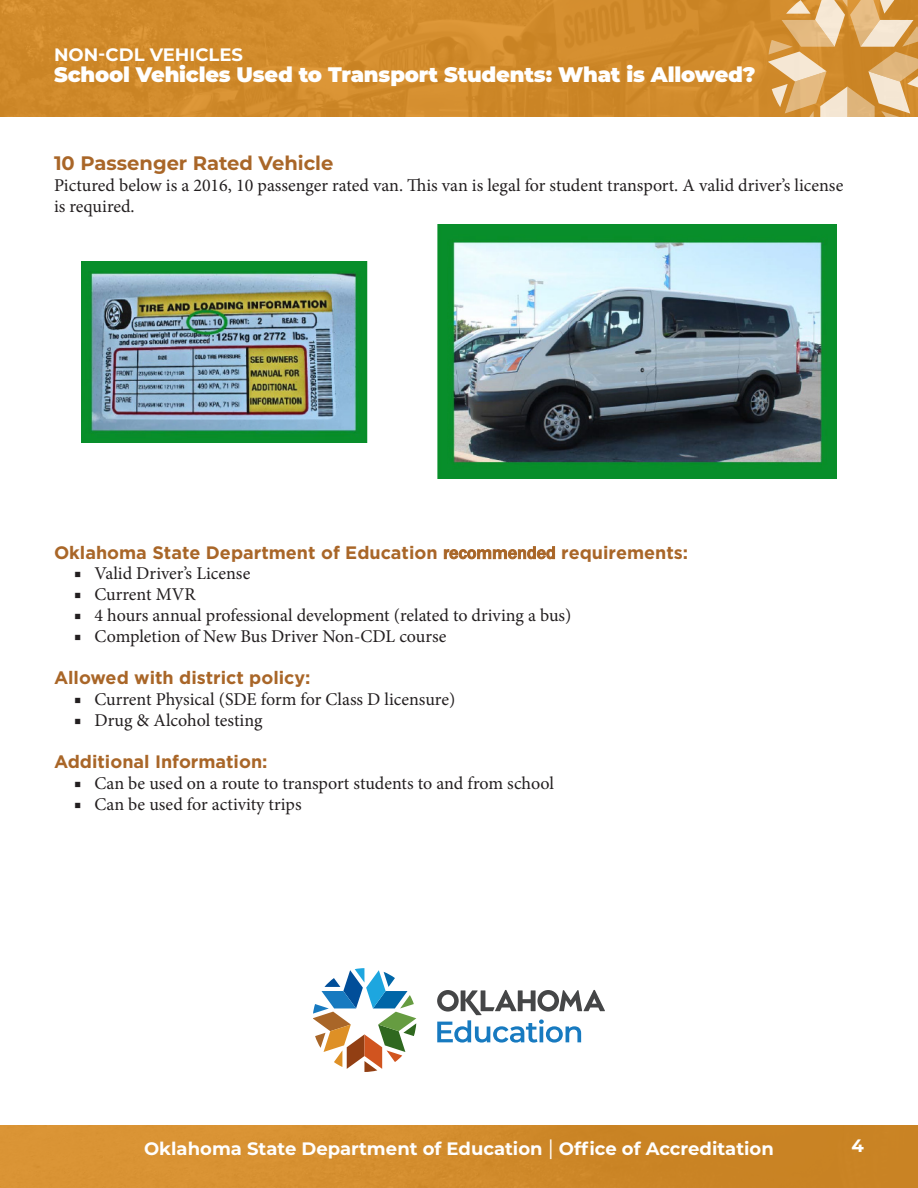
<style>
.page{position:relative;width:918px;height:1188px;background:#fff}
.page>*{position:absolute;margin:0;border:0;box-sizing:border-box;transform-origin:0 0}
.t1{font:900 21px "Montserrat";letter-spacing:-.01em;color:#fff}
.Header_2{font:700 19.5px "Montserrat";color:#a96628}
.Body{font:18px/21px "Minion Pro";color:#231f20}
.t2{font:700 18px "Gotham";color:#a96628}
.t3{font:700 18px "Montserrat";color:#fff}
.s1{font-family:"Franklin Gothic";font-weight:500}
.s2{font-weight:400;font-size:21px}
</style>
<div class="page">
<div style="left:0;top:1125px;width:918px;height:63px;background:#d28c2d"></div>
<div style="left:0;top:0;width:918px;height:117px;background:#d18b2b"></div>
<svg style="left:313px;top:968px;width:103px;height:104px"></svg>
<svg style="left:437px;top:990px;width:168px;height:53px"></svg>
<svg style="left:768px;top:0;width:150px;height:117px"></svg>
<img style="left:81px;top:261px;width:286px;height:181px">
<img style="left:438px;top:225px;width:399px;height:254px">
<h1 class="t3" style="left:54px;top:41px;width:190px">NON-CDL VEHICLES</h1>
<h1 class="t1" style="left:54px;top:58px;width:703px">School Vehicles Used to Transport Students: What is Allowed?</h1>
<h2 class="Header_2" style="left:54px;top:149px;width:281px">10 Passenger Rated Vehicle</h2>
<p class="Body" style="left:54px;top:174px;width:791px">Pictured below is a 2016, 10 passenger rated van. This van is legal for student transport. A valid driver’s license is required.</p>
<h3 class="t2" style="left:54px;top:540px;width:636px">Oklahoma State Department of Education <span class="s1">recommended</span> requirements:</h3>
<p class="Body" style="left:74px;top:563px;width:178px">■ Valid Driver’s License</p>
<p class="Body" style="left:74px;top:584px;width:123px">■ Current MVR</p>
<p class="Body" style="left:74px;top:605px;width:499px">■ 4 hours annual professional development (related to driving a bus)</p>
<p class="Body" style="left:74px;top:626px;width:374px">■ Completion of New Bus Driver Non-CDL course</p>
<h3 class="t2" style="left:54px;top:666px;width:258px">Allowed with district policy:</h3>
<p class="Body" style="left:74px;top:689px;width:383px">■ Current Physical (SDE form for Class D licensure)</p>
<p class="Body" style="left:74px;top:710px;width:190px">■ Drug &amp; Alcohol testing</p>
<h3 class="t2" style="left:54px;top:750px;width:215px">Additional Information:</h3>
<p class="Body" style="left:74px;top:773px;width:481px">■ Can be used on a route to transport students to and from school</p>
<p class="Body" style="left:74px;top:794px;width:229px">■ Can be used for activity trips</p>
<p class="t3" style="left:144px;top:1135px;width:631px">Oklahoma State Department of Education <span class="s2">|</span> Office of Accreditation</p>
<p class="t3" style="left:852px;top:1132px;width:14px">4</p>
</div>
